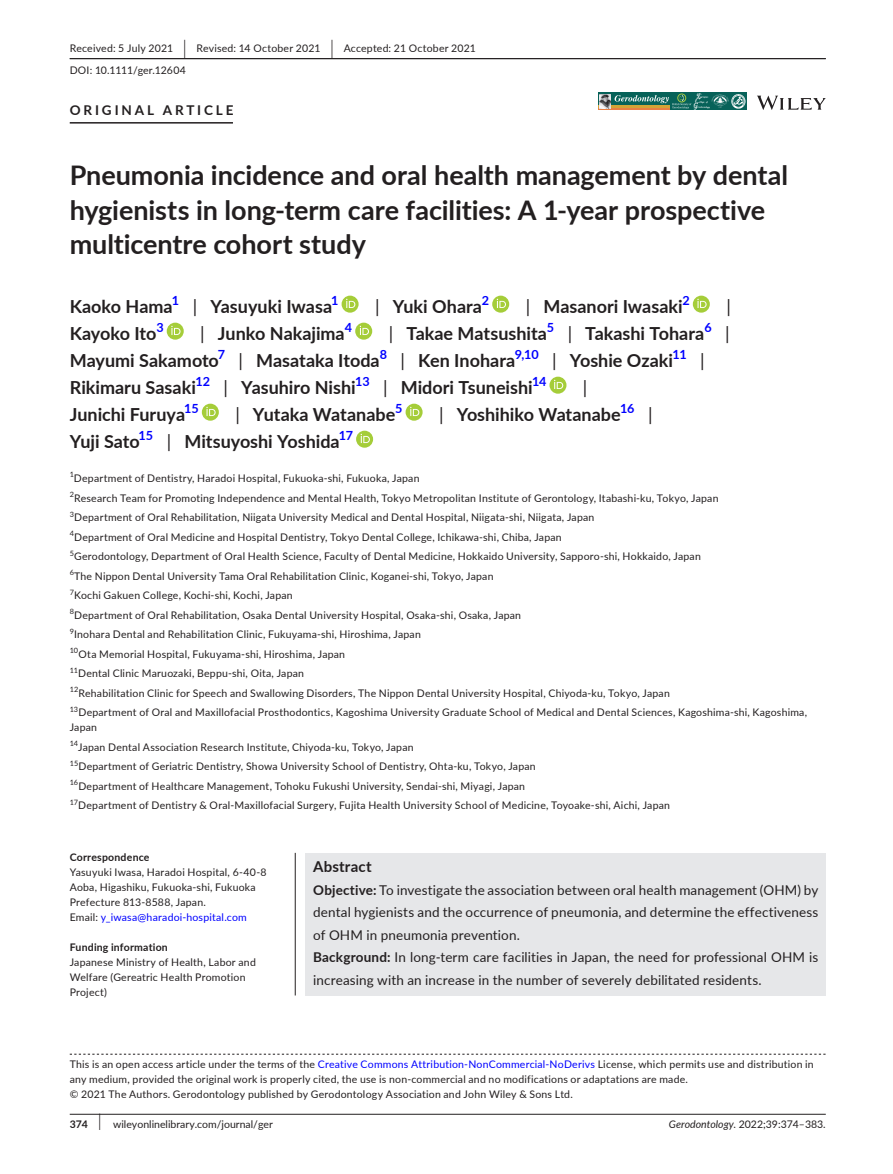
<style>
.page{position:relative;width:893px;height:1174px;background:#fff}
.page>*{position:absolute;margin:0;border:0;box-sizing:border-box;transform-origin:0 0}
.t1{font:700 27px/34.5px "Lato";color:#231f20}
.t2{font:700 18px "Lato";color:#231f20}
.t3{font:18px "Lato";color:#231f20}
.t4{font:700 15px "Lato";letter-spacing:.015em;color:#231f20}
.t5{font:13.5px/22.5px "Lato";letter-spacing:.01em;color:#231f20}
.t6{font:700 13.5px "Lato";letter-spacing:.215em;color:#231f20}
.t7{font:700 12.6px "Lato";letter-spacing:-.015em;color:#00f}
.t8{font:10.5px/19.5px "Lato";letter-spacing:.02em;color:#231f20}
.t9{font:10.5px "Lato";color:#231f20}
.t10{font:700 10.5px "Lato";letter-spacing:.02em;color:#231f20}
.t11{font:7.35px "Lato";color:#231f20}
.s1{font-size:19.65px}
.s2{font-weight:400}
.s3{color:#00f}
.s4{font-weight:700}
.s5{font-size:17.4px}
.s6{font-style:italic}
</style>
<div class="page">
<hr style="left:70px;top:1113px;width:756px;height:1px;background:#231f20">
<svg style="left:757px;top:96px;width:69px;height:14px"></svg>
<div style="left:598px;top:93px;width:149px;height:17px;background:#076259"></div>
<img style="left:693px;top:93px;width:17px;height:16px">
<img style="left:711px;top:95px;width:18px;height:13px">
<svg style="left:598px;top:105px;width:17px;height:3px"></svg>
<hr style="left:598px;top:108px;width:71px;height:2px;background:#e97f42">
<img style="left:600px;top:94px;width:11px;height:14px">
<div style="left:678px;top:94px;width:8px;height:8px;border:1px solid #a4c943;border-radius:50%"></div>
<svg style="left:615px;top:95px;width:76px;height:14px"></svg>
<img style="left:731px;top:95px;width:14px;height:13px">
<hr style="left:70px;top:58px;width:756px;height:1px;background:#231f20">
<hr style="left:70px;top:122px;width:163px;height:2px;background:#231f20">
<div style="left:342px;top:296px;width:17px;height:17px;background:#a5cd39;border-radius:50%"></div>
<svg style="left:346px;top:299px;width:9px;height:9px"></svg>
<div style="left:492px;top:296px;width:17px;height:17px;background:#a5cd39;border-radius:50%"></div>
<svg style="left:497px;top:299px;width:9px;height:9px"></svg>
<div style="left:693px;top:296px;width:17px;height:17px;background:#a5cd39;border-radius:50%"></div>
<svg style="left:697px;top:299px;width:10px;height:9px"></svg>
<div style="left:167px;top:323px;width:17px;height:17px;background:#a5cd39;border-radius:50%"></div>
<svg style="left:171px;top:326px;width:10px;height:9px"></svg>
<div style="left:355px;top:323px;width:17px;height:17px;background:#a5cd39;border-radius:50%"></div>
<svg style="left:360px;top:326px;width:9px;height:9px"></svg>
<div style="left:549px;top:377px;width:17px;height:17px;background:#a5cd39;border-radius:50%"></div>
<svg style="left:554px;top:380px;width:9px;height:9px"></svg>
<div style="left:202px;top:404px;width:17px;height:17px;background:#a5cd39;border-radius:50%"></div>
<svg style="left:206px;top:407px;width:10px;height:9px"></svg>
<div style="left:406px;top:404px;width:17px;height:17px;background:#a5cd39;border-radius:50%"></div>
<svg style="left:410px;top:407px;width:9px;height:9px"></svg>
<svg style="left:356px;top:431px;width:17px;height:17px"></svg>
<svg style="left:361px;top:434px;width:9px;height:9px"></svg>
<svg style="left:70px;top:1053px;width:756px;height:1px"></svg>
<div style="left:306px;top:853px;width:520px;height:142px;background:#e6e7e9"></div>
<hr style="left:295px;top:853px;width:1px;height:142px;background:#231f20">
<p class="t8" style="left:70px;top:37px;width:408px;line-height:21.8px">Received: 5 July 2021 <span class="s1">|</span> Revised: 14 October 2021 <span class="s1">|</span> Accepted: 21 October 2021<br>DOI: 10.1111/ger.12604</p>
<p class="t6" style="left:70px;top:100px;width:165px">ORIGINAL ARTICLE</p>
<h1 class="t1" style="left:70px;top:157px;width:720px">Pneumonia incidence and oral health management by dental hygienists in long-term care facilities: A 1-year prospective multicentre cohort study</h1>
<h2 class="t2" style="left:70px;top:293px;width:105px">Kaoko Hama</h2>
<p class="t7" style="left:172px;top:291px;width:9px">1</p>
<h2 class="t2" style="left:193px;top:293px;width:141px"><span class="s2">|</span> Yasuyuki Iwasa</h2>
<p class="t7" style="left:331px;top:291px;width:9px">1</p>
<h2 class="t2" style="left:375px;top:293px;width:108px"><span class="s2">|</span> Yuki Ohara</h2>
<p class="t7" style="left:482px;top:291px;width:9px">2</p>
<h2 class="t2" style="left:526px;top:293px;width:159px"><span class="s2">|</span> Masanori Iwasaki</h2>
<p class="t7" style="left:682px;top:291px;width:9px">2</p>
<h2 class="t3" style="left:726px;top:293px;width:6px">|</h2>
<h2 class="t2" style="left:70px;top:320px;width:88px">Kayoko Ito</h2>
<p class="t7" style="left:156px;top:318px;width:9px">3</p>
<h2 class="t2" style="left:200px;top:320px;width:146px"><span class="s2">|</span> Junko Nakajima</h2>
<p class="t7" style="left:345px;top:318px;width:9px">4</p>
<h2 class="t2" style="left:389px;top:320px;width:160px"><span class="s2">|</span> Takae Matsushita</h2>
<p class="t7" style="left:547px;top:318px;width:9px">5</p>
<h2 class="t2" style="left:568px;top:320px;width:138px"><span class="s2">|</span> Takashi Tohara</h2>
<p class="t7" style="left:704px;top:318px;width:9px">6</p>
<h2 class="t3" style="left:725px;top:320px;width:6px">|</h2>
<h2 class="t2" style="left:70px;top:347px;width:151px">Mayumi Sakamoto</h2>
<p class="t7" style="left:218px;top:345px;width:9px">7</p>
<h2 class="t2" style="left:238px;top:347px;width:143px"><span class="s2">|</span> Masataka Itoda</h2>
<p class="t7" style="left:380px;top:345px;width:9px">8</p>
<h2 class="t2" style="left:401px;top:347px;width:116px"><span class="s2">|</span> Ken Inohara</h2>
<p class="t7" style="left:515px;top:345px;width:25px">9,10</p>
<h2 class="t2" style="left:552px;top:347px;width:122px"><span class="s2">|</span> Yoshie Ozaki</h2>
<p class="t7" style="left:672px;top:345px;width:16px">11</p>
<h2 class="t3" style="left:700px;top:347px;width:6px">|</h2>
<h2 class="t2" style="left:70px;top:374px;width:128px">Rikimaru Sasaki</h2>
<p class="t7" style="left:195px;top:372px;width:16px">12</p>
<h2 class="t2" style="left:224px;top:374px;width:134px"><span class="s2">|</span> Yasuhiro Nishi</h2>
<p class="t7" style="left:355px;top:372px;width:16px">13</p>
<h2 class="t2" style="left:383px;top:374px;width:151px"><span class="s2">|</span> Midori Tsuneishi</h2>
<p class="t7" style="left:532px;top:372px;width:16px">14</p>
<h2 class="t3" style="left:583px;top:374px;width:6px">|</h2>
<h2 class="t2" style="left:70px;top:401px;width:117px">Junichi Furuya</h2>
<p class="t7" style="left:184px;top:399px;width:16px">15</p>
<h2 class="t2" style="left:235px;top:401px;width:169px"><span class="s2">|</span> Yutaka Watanabe<sup>5</sup></h2>
<h2 class="t2" style="left:439px;top:401px;width:215px"><span class="s2">|</span> Yoshihiko Watanabe<sup>16</sup> <span class="s2">|</span></h2>
<h2 class="t2" style="left:70px;top:428px;width:285px">Yuji Sato<sup>15</sup> <span class="s2">|</span> Mitsuyoshi Yoshida<sup>17</sup></h2>
<p class="t8" style="left:70px;top:468px;width:739px"><sup>1</sup>Department of Dentistry, Haradoi Hospital, Fukuoka-shi, Fukuoka, Japan<br><sup>2</sup>Research Team for Promoting Independence and Mental Health, Tokyo Metropolitan Institute of Gerontology, Itabashi-ku, Tokyo, Japan<br><sup>3</sup>Department of Oral Rehabilitation, Niigata University Medical and Dental Hospital, Niigata-shi, Niigata, Japan<br><sup>4</sup>Department of Oral Medicine and Hospital Dentistry, Tokyo Dental College, Ichikawa-shi, Chiba, Japan<br><sup>5</sup>Gerodontology, Department of Oral Health Science, Faculty of Dental Medicine, Hokkaido University, Sapporo-shi, Hokkaido, Japan<br><sup>6</sup>The Nippon Dental University Tama Oral Rehabilitation Clinic, Koganei-shi, Tokyo, Japan<br><sup>7</sup>Kochi Gakuen College, Kochi-shi, Kochi, Japan<br><sup>8</sup>Department of Oral Rehabilitation, Osaka Dental University Hospital, Osaka-shi, Osaka, Japan<br><sup>9</sup>Inohara Dental and Rehabilitation Clinic, Fukuyama-shi, Hiroshima, Japan<br><sup>10</sup>Ota Memorial Hospital, Fukuyama-shi, Hiroshima, Japan<br><sup>11</sup>Dental Clinic Maruozaki, Beppu-shi, Oita, Japan<br><sup>12</sup>Rehabilitation Clinic for Speech and Swallowing Disorders, The Nippon Dental University Hospital, Chiyoda-ku, Tokyo, Japan<br><sup>13</sup>Department of Oral and Maxillofacial Prosthodontics, Kagoshima University Graduate School of Medical and Dental Sciences, Kagoshima-shi, Kagoshima,</p>
<p class="t8" style="left:70px;top:717px;width:467px">Japan<br><sup>14</sup>Japan Dental Association Research Institute, Chiyoda-ku, Tokyo, Japan<br><sup>15</sup>Department of Geriatric Dentistry, Showa University School of Dentistry, Ohta-ku, Tokyo, Japan <sup>16</sup>Department of Healthcare Management, Tohoku Fukushi University, Sendai-shi, Miyagi, Japan</p>
<p class="t11" style="left:70px;top:796px;width:10px">17</p>
<p class="t8" style="left:78px;top:795px;width:593px">Department of Dentistry &amp; Oral-Maxillofacial Surgery, Fujita Health University School of Medicine, Toyoake-shi, Aichi, Japan</p>
<p class="t10" style="left:70px;top:849px;width:81px">Correspondence</p>
<p class="t8" style="left:70px;top:864px;width:198px;line-height:15px">Yasuyuki Iwasa, Haradoi Hospital, 6-40-8<br>Aoba, Higashiku, Fukuoka-shi, Fukuoka Prefecture 813-8588, Japan.<br>Email: <span class="s3">y_iwasa@haradoi-hospital.com</span></p>
<p class="t10" style="left:70px;top:939px;width:100px">Funding information</p>
<p class="t8" style="left:70px;top:954px;width:188px;line-height:15px">Japanese Ministry of Health, Labor and<br>Welfare (Gereatric Health Promotion<br>Project)</p>
<h3 class="t4" style="left:313px;top:856px;width:60px">Abstract</h3>
<p class="t5" style="left:313px;top:878px;width:507px"><span class="s4">Objective:</span> To investigate the association between oral health management (OHM) by dental hygienists and the occurrence of pneumonia, and determine the effectiveness of OHM in pneumonia prevention.<br><span class="s4">Background:</span> In long-term care facilities in Japan, the need for professional OHM is increasing with an increase in the number of severely debilitated residents.</p>
<p class="t8" style="left:70px;top:1056px;width:746px;line-height:15px">This is an open access article under the terms of the <span class="s3">Creative Commons Attribution-NonCommercial-NoDerivs</span> License, which permits use and distribution in any medium, provided the original work is properly cited, the use is non-commercial and no modifications or adaptations are made.<br>© 2021 The Authors. Gerodontology published by Gerodontology Association and John Wiley &amp; Sons Ltd.</p>
<p class="t9" style="left:70px;top:1116px;width:205px"><span class="s4">374</span> <span class="s5">|</span> wileyonlinelibrary.com/journal/ger</p>
<p class="t9" style="left:669px;top:1116px;width:158px"><span class="s6">Gerodontology.</span> 2022;39:374–383.</p>
</div>
